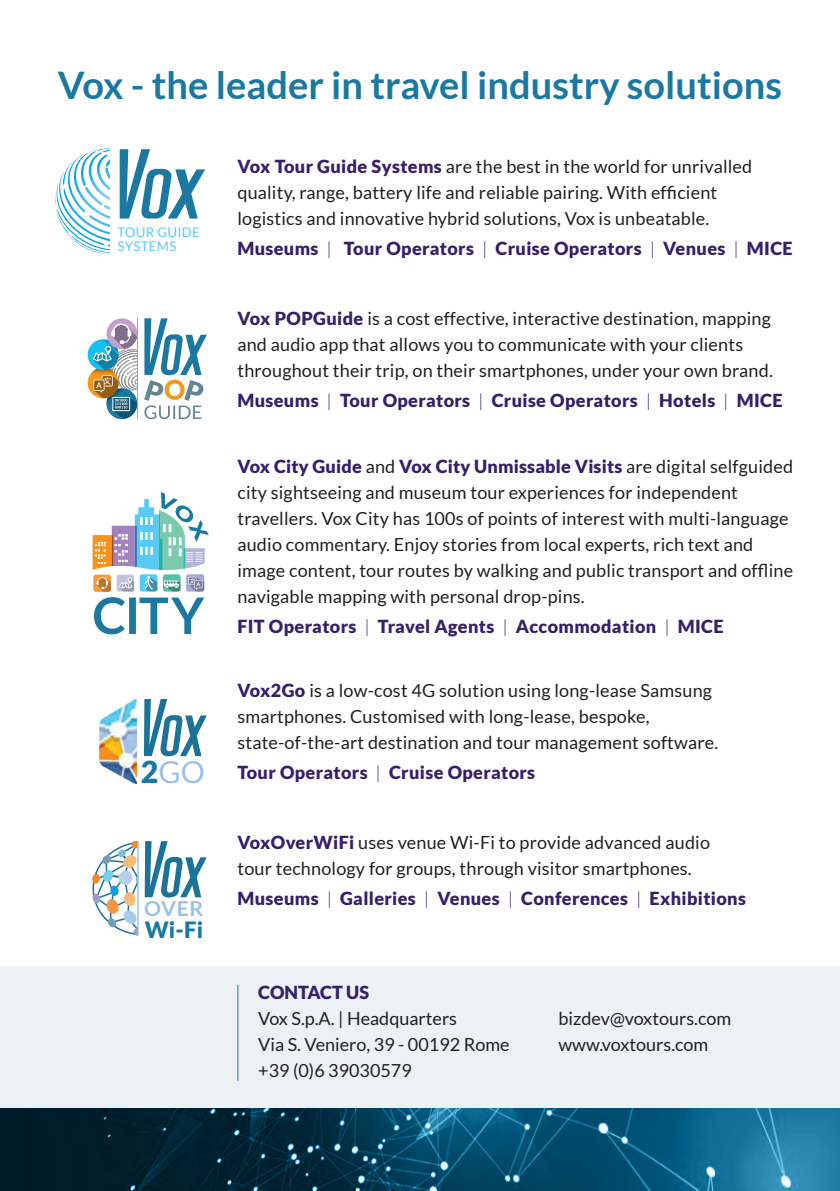
<style>
.page{position:relative;width:840px;height:1191px;background:#fff}
.page>*{position:absolute;margin:0;border:0;box-sizing:border-box;transform-origin:0 0}
.t1{font:700 38px "Lato";color:#1a78a1}
.t2{font:30.2px "Lato";color:#9cc1e6}
.t3{font:900 22.4px "Lato";color:#1a78a1}
.t4{font:700 20.8px "Lato";color:#9cc1e6}
.t5{font:18px/26px "Lato";letter-spacing:.01em;color:#231f20}
.t6{font:900 18px "Lato";letter-spacing:.02em;color:#381f69}
.t7{font:900 18px "Lato";color:#381f69}
.t8{font:13.2px/13.8px "Lato";letter-spacing:.02em;color:#59caf4}
.s1{font-weight:900;color:#1a78a1}
.s2{font-weight:900;color:#381f69}
.s3{font-weight:300}
</style>
<div class="page">
<img style="left:0;top:1107px;width:839px;height:84px">
<div style="left:0;top:966px;width:839px;height:141px;background:#ecf1f5"></div>
<hr style="left:237px;top:984px;width:1px;height:96px;background:#1a78a1">
<img style="left:99px;top:699px;width:38px;height:86px">
<svg style="left:144px;top:699px;width:63px;height:57px"></svg>
<svg style="left:92px;top:841px;width:114px;height:95px"></svg>
<hr style="left:137px;top:841px;width:2px;height:94px;background:#9cc1e6">
<svg style="left:63px;top:148px;width:142px;height:79px"></svg>
<div style="left:93px;top:574px;width:18px;height:18px;background:#f89937;border-radius:2px"></div>
<svg style="left:116px;top:574px;width:18px;height:17px"></svg>
<div style="left:140px;top:574px;width:17px;height:17px;background:#56cbf5;border-radius:2px"></div>
<div style="left:163px;top:574px;width:17px;height:17px;background:#54c0a5;border-radius:2px"></div>
<div style="left:186px;top:574px;width:18px;height:17px;background:#a3a7d3;border-radius:2px"></div>
<svg style="left:94px;top:576px;width:110px;height:58px"></svg>
<svg style="left:93px;top:492px;width:116px;height:78px"></svg>
<div style="left:88px;top:367px;width:30px;height:31px;background:#f7981d;border-radius:50%"></div>
<div style="left:88px;top:339px;width:30px;height:31px;background:#15c0f2;border-radius:50%"></div>
<div style="left:106px;top:318px;width:31px;height:31px;background:#c1a1cb;border-radius:50%"></div>
<svg style="left:91px;top:323px;width:46px;height:96px"></svg>
<hr style="left:137px;top:318px;width:1px;height:101px;background:#69b6e5">
<svg style="left:144px;top:318px;width:63px;height:101px"></svg>
<p class="t1" style="left:58px;top:63px;width:725px">Vox - the leader in travel industry solutions</p>
<p class="t8" style="left:117px;top:225px;width:84px">TOUR GUIDE<br>SYSTEMS</p>
<p class="t2" style="left:141px;top:755px;width:65px"><span class="s1">2</span>GO</p>
<p class="t4" style="left:144px;top:896px;width:61px">OVER</p>
<p class="t3" style="left:145px;top:916px;width:60px">Wi-Fi</p>
<p class="t5" style="left:237px;top:153px;width:516px"><span class="s2">Vox Tour Guide Systems</span> are the best in the world for unrivalled quality, range, battery life and reliable pairing. With efficient logistics and innovative hybrid solutions, Vox is unbeatable.</p>
<p class="t6" style="left:237px;top:237px;width:556px">Museums <span class="s3">|</span> Tour Operators <span class="s3">|</span> Cruise Operators <span class="s3">|</span> Venues <span class="s3">|</span> MICE</p>
<p class="t5" style="left:237px;top:305px;width:536px"><span class="s2">Vox POPGuide</span> is a cost effective, interactive destination, mapping and audio app that allows you to communicate with your clients throughout their trip, on their smartphones, under your own brand.</p>
<p class="t6" style="left:237px;top:389px;width:546px">Museums <span class="s3">|</span> Tour Operators <span class="s3">|</span> Cruise Operators <span class="s3">|</span> Hotels <span class="s3">|</span> MICE</p>
<p class="t5" style="left:237px;top:453px;width:557px"><span class="s2">Vox City Guide</span> and <span class="s2">Vox City Unmissable Visits</span> are digital selfguided city sightseeing and museum tour experiences for independent travellers. Vox City has 100s of points of interest with multi-language audio commentary. Enjoy stories from local experts, rich text and image content, tour routes by walking and public transport and offline navigable mapping with personal drop-pins.</p>
<p class="t6" style="left:237px;top:615px;width:487px">FIT Operators <span class="s3">|</span> Travel Agents <span class="s3">|</span> Accommodation <span class="s3">|</span> MICE</p>
<p class="t5" style="left:237px;top:677px;width:482px"><span class="s2">Vox2Go</span> is a low-cost 4G solution using long-lease Samsung smartphones. Customised with long-lease, bespoke, state-of-the-art destination and tour management software.</p>
<p class="t6" style="left:237px;top:761px;width:299px">Tour Operators <span class="s3">|</span> Cruise Operators</p>
<p class="t5" style="left:237px;top:829px;width:474px"><span class="s2">VoxOverWiFi</span> uses venue Wi-Fi to provide advanced audio tour technology for groups, through visitor smartphones.</p>
<p class="t6" style="left:237px;top:887px;width:509px">Museums <span class="s3">|</span> Galleries <span class="s3">|</span> Venues <span class="s3">|</span> Conferences <span class="s3">|</span> Exhibitions</p>
<p class="t7" style="left:258px;top:982px;width:112px">CONTACT US</p>
<p class="t5" style="left:258px;top:1005px;width:200px">Vox S.p.A. | Headquarters</p>
<p class="t5" style="left:258px;top:1031px;width:253px">Via S. Veniero, 39 - 00192 Rome +39 (0)6 39030579</p>
<p class="t5" style="left:558px;top:1005px;width:174px">bizdev@voxtours.com www.voxtours.com</p>
</div>
